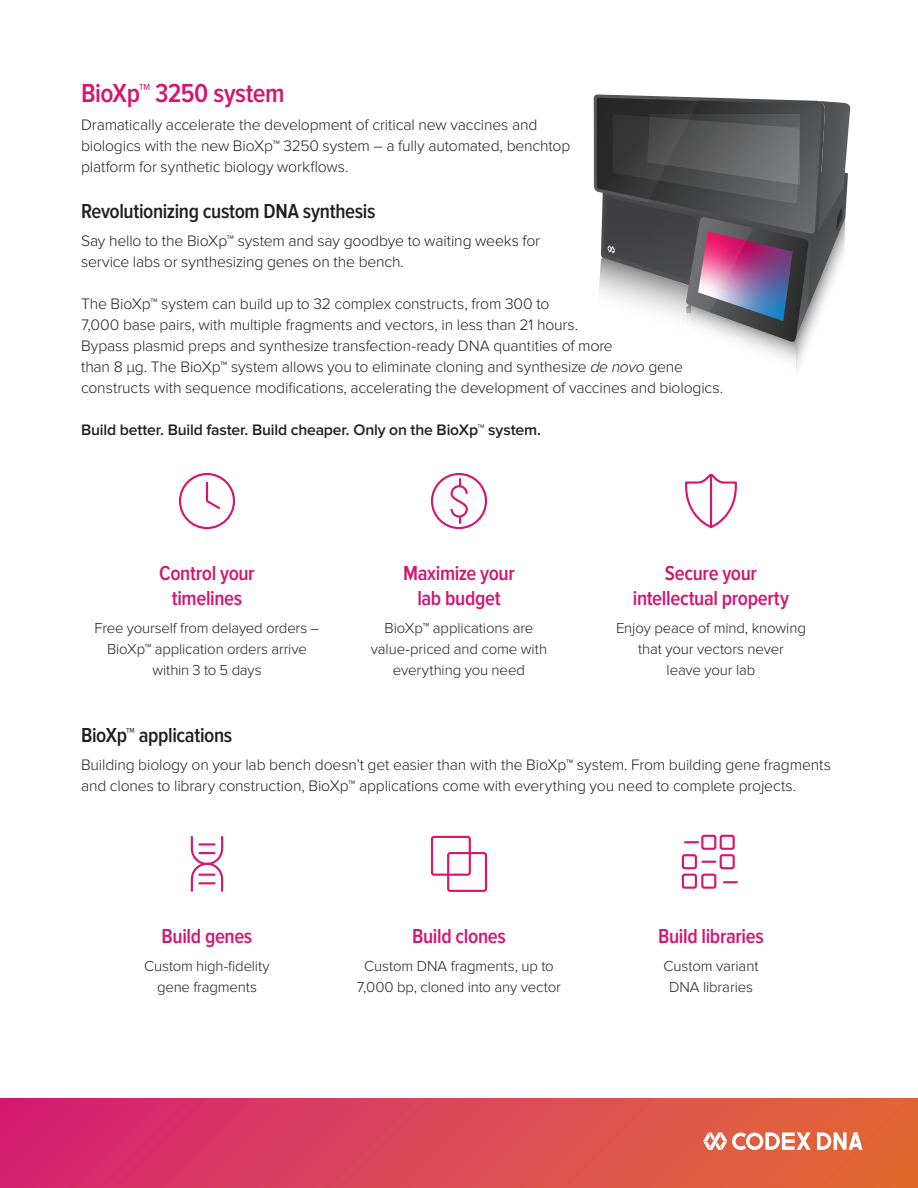
<style>
.page{position:relative;width:918px;height:1188px;background:#fff}
.page>*{position:absolute;margin:0;border:0;box-sizing:border-box;transform-origin:0 0}
.t1{font:600 27px "Proxima Nova Cond";letter-spacing:-.02em;color:#d41572}
.t2{font:600 21px/25.2px "Proxima Nova Cond";letter-spacing:-.02em;color:#d41572;text-align:center}
.t3{font:600 21px "Proxima Nova Cond";letter-spacing:-.02em;color:#1f2020}
.body{font:300 15.75px/21px "Proxima Nova";letter-spacing:-.01em;color:#231f20}
.body-2{font:600 15.75px "Proxima Nova";letter-spacing:-.015em;color:#231f20}
.body-3{font:300 15px/21px "Proxima Nova";letter-spacing:-.01em;color:#231f20;text-align:center}
.s1{font-style:italic}
</style>
<div class="page">
<div style="left:0;top:1098px;width:918px;height:90px;background:linear-gradient(to right,#d52374,#e26c35)"></div>
<svg style="left:817px;top:1132px;width:46px;height:18px"></svg>
<svg style="left:703px;top:1132px;width:108px;height:18px"></svg>
<div style="left:179px;top:473px;width:56px;height:56px;border:2px solid #d7176f;border-radius:50%"></div>
<svg style="left:205px;top:481px;width:15px;height:28px"></svg>
<svg style="left:450px;top:478px;width:18px;height:46px"></svg>
<div style="left:431px;top:473px;width:56px;height:56px;border:2px solid #d7176f;border-radius:50%"></div>
<svg style="left:685px;top:473px;width:52px;height:55px"></svg>
<hr style="left:710px;top:475px;width:2px;height:52px;background:#d7176f">
<svg style="left:190px;top:835px;width:34px;height:57px"></svg>
<div style="left:431px;top:836px;width:40px;height:40px;border:2px solid #d7176f;border-radius:2px"></div>
<div style="left:447px;top:852px;width:40px;height:40px;border:2px solid #d7176f;border-radius:2px"></div>
<div style="left:682px;top:874px;width:15px;height:15px;border:2px solid #d7176f;border-radius:2px"></div>
<div style="left:682px;top:854px;width:15px;height:15px;border:2px solid #d7176f;border-radius:2px"></div>
<div style="left:720px;top:835px;width:15px;height:15px;border:2px solid #d7176f;border-radius:2px"></div>
<div style="left:720px;top:854px;width:15px;height:15px;border:2px solid #d7176f;border-radius:2px"></div>
<div style="left:701px;top:835px;width:15px;height:15px;border:2px solid #d7176f;border-radius:2px"></div>
<div style="left:701px;top:874px;width:15px;height:15px;border:2px solid #d7176f;border-radius:2px"></div>
<svg style="left:685px;top:841px;width:13px;height:2px"></svg>
<svg style="left:702px;top:861px;width:13px;height:2px"></svg>
<svg style="left:724px;top:881px;width:13px;height:2px"></svg>
<svg style="left:594px;top:94px;width:256px;height:278px"></svg>
<p class="t1" style="left:81px;top:78px;width:205px">BioXp™ 3250 system</p>
<p class="body" style="left:81px;top:115px;width:491px">Dramatically accelerate the development of critical new vaccines and biologics with the new BioXp™ 3250 system – a fully automated, benchtop platform for synthetic biology workflows.</p>
<p class="t3" style="left:81px;top:200px;width:296px">Revolutionizing custom DNA synthesis</p>
<p class="body" style="left:81px;top:230px;width:461px">Say hello to the BioXp™ system and say goodbye to waiting weeks for service labs or synthesizing genes on the bench.</p>
<p class="body" style="left:81px;top:293px;width:644px">The BioXp™ system can build up to 32 complex constructs, from 300 to<br>7,000 base pairs, with multiple fragments and vectors, in less than 21 hours.<br>Bypass plasmid preps and synthesize transfection-ready DNA quantities of more<br>than 8 μg. The BioXp™ system allows you to eliminate cloning and synthesize <span class="s1">de novo</span> gene constructs with sequence modifications, accelerating the development of vaccines and biologics.</p>
<p class="body-2" style="left:81px;top:421px;width:461px">Build better. Build faster. Build cheaper. Only on the BioXp™ system.</p>
<p class="t2" style="left:159px;top:561px;width:97px">Control your timelines</p>
<p class="body-3" style="left:95px;top:618px;width:226px">Free yourself from delayed orders –<br>BioXp™ application orders arrive within 3 to 5 days</p>
<p class="t2" style="left:403px;top:561px;width:113px">Maximize your lab budget</p>
<p class="body-3" style="left:371px;top:618px;width:178px">BioXp™ applications are value-priced and come with everything you need</p>
<p class="t2" style="left:633px;top:561px;width:158px">Secure your intellectual property</p>
<p class="body-3" style="left:616px;top:618px;width:191px">Enjoy peace of mind, knowing</p>
<p class="body-3" style="left:638px;top:639px;width:147px">that your vectors never</p>
<p class="body-3" style="left:667px;top:660px;width:90px">leave your lab</p>
<p class="t3" style="left:81px;top:724px;width:153px">BioXp™ applications</p>
<p class="body" style="left:81px;top:755px;width:751px">Building biology on your lab bench doesn’t get easier than with the BioXp™ system. From building gene fragments and clones to library construction, BioXp™ applications come with everything you need to complete projects.</p>
<p class="t2" style="left:162px;top:924px;width:92px">Build genes</p>
<p class="body-3" style="left:144px;top:956px;width:127px">Custom high-fidelity</p>
<p class="body-3" style="left:157px;top:977px;width:101px">gene fragments</p>
<p class="t2" style="left:412px;top:924px;width:95px">Build clones</p>
<p class="body-3" style="left:364px;top:956px;width:191px">Custom DNA fragments, up to</p>
<p class="body-3" style="left:357px;top:977px;width:206px">7,000 bp, cloned into any vector</p>
<p class="t2" style="left:658px;top:924px;width:107px">Build libraries</p>
<p class="body-3" style="left:664px;top:956px;width:96px">Custom variant<br>DNA libraries</p>
</div>
